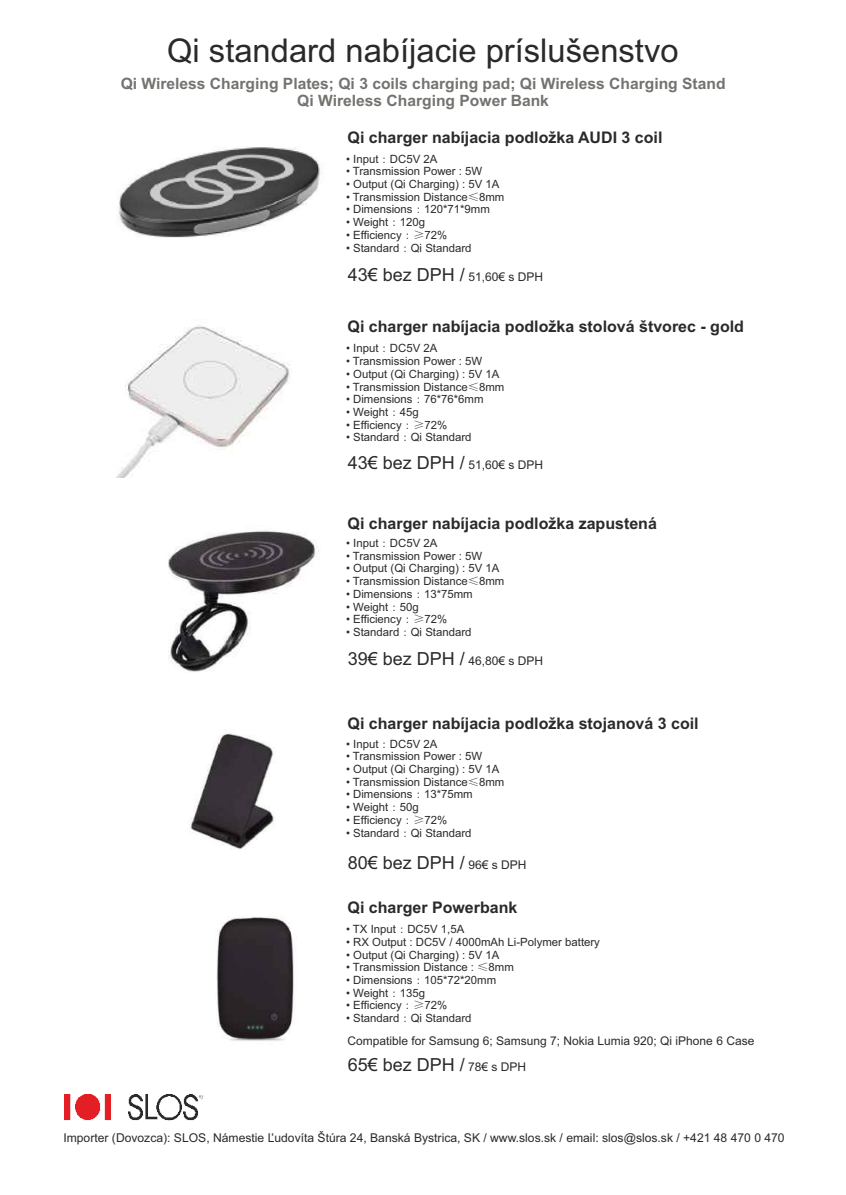
<style>
.page{position:relative;width:846px;height:1195px;background:#fff}
.page>*{position:absolute;margin:0;border:0;box-sizing:border-box;transform-origin:0 0}
.t1{font:32.8px "Arial";color:#2b2929}
.t2{font:18px "Arial";color:#2b2929}
.t3{font:700 16px "Arial";color:#2b2929}
.t4{font:700 15.6px/17.4px "Arial";color:#737370;text-align:center}
.t5{font:12.2px "Arial";color:#2b2929}
.t6{font:12px "Arial";color:#2b2929}
.t7{font:11.4px "Arial";color:#2b2929}
.s1{font-family:"MS Mincho"}
.s2{font-family:"Sim Sun"}
.s3{font-size:12px}
</style>
<div class="page">
<img style="left:64px;top:1094px;width:140px;height:26px">
<img style="left:118px;top:147px;width:203px;height:91px">
<img style="left:117px;top:325px;width:173px;height:152px">
<div style="left:196px;top:369px;width:26px;height:21px;background:#ededed"></div>
<img style="left:168px;top:530px;width:151px;height:142px">
<img style="left:189px;top:733px;width:85px;height:117px">
<img style="left:217px;top:917px;width:77px;height:124px">
<h1 class="t1" style="left:167px;top:38px;width:513px">Qi standard nabíjacie príslušenstvo</h1>
<h3 class="t4" style="left:121px;top:76px;width:606px">Qi Wireless Charging Plates; Qi 3 coils charging pad; Qi Wireless Charging Stand<br>Qi Wireless Charging Power Bank</h3>
<h3 class="t3" style="left:348px;top:131px;width:316px">Qi charger nabíjacia podložka AUDI 3 coil</h3>
<p class="t7" style="left:346px;top:154px;width:93px">• Input<span class="s1">：</span>DC5V 2A</p>
<p class="t7" style="left:346px;top:167px;width:138px">• Transmission Power : 5W</p>
<p class="t7" style="left:346px;top:180px;width:155px">• Output (Qi Charging) : 5V 1A</p>
<p class="t7" style="left:346px;top:192px;width:160px">• Transmission Distance<span class="s2">≤</span>8mm</p>
<p class="t7" style="left:346px;top:205px;width:145px">• Dimensions<span class="s1">：</span>120*71*9mm</p>
<p class="t7" style="left:346px;top:218px;width:81px">• Weight<span class="s1">：</span>120g</p>
<p class="t7" style="left:346px;top:230px;width:103px">• Efficiency<span class="s1">：</span><span class="s2">≥</span>72%</p>
<p class="t7" style="left:346px;top:243px;width:127px">• Standard<span class="s1">：</span>Qi Standard</p>
<h2 class="t2" style="left:348px;top:268px;width:197px">43€ bez DPH / <span class="s3">51,60€ s DPH</span></h2>
<h3 class="t3" style="left:348px;top:321px;width:398px">Qi charger nabíjacia podložka stolová štvorec - gold</h3>
<p class="t7" style="left:346px;top:344px;width:93px">• Input<span class="s1">：</span>DC5V 2A</p>
<p class="t7" style="left:346px;top:357px;width:138px">• Transmission Power : 5W</p>
<p class="t7" style="left:346px;top:369px;width:155px">• Output (Qi Charging) : 5V 1A</p>
<p class="t7" style="left:346px;top:382px;width:160px">• Transmission Distance<span class="s2">≤</span>8mm</p>
<p class="t7" style="left:346px;top:395px;width:139px">• Dimensions<span class="s1">：</span>76*76*6mm</p>
<p class="t7" style="left:346px;top:408px;width:74px">• Weight<span class="s1">：</span>45g</p>
<p class="t7" style="left:346px;top:420px;width:103px">• Efficiency<span class="s1">：</span><span class="s2">≥</span>72%</p>
<p class="t7" style="left:346px;top:433px;width:127px">• Standard<span class="s1">：</span>Qi Standard</p>
<h2 class="t2" style="left:348px;top:455px;width:197px">43€ bez DPH / <span class="s3">51,60€ s DPH</span></h2>
<h3 class="t3" style="left:348px;top:517px;width:311px">Qi charger nabíjacia podložka zapustená</h3>
<p class="t7" style="left:346px;top:538px;width:93px">• Input<span class="s1">：</span>DC5V 2A</p>
<p class="t7" style="left:346px;top:551px;width:138px">• Transmission Power : 5W</p>
<p class="t7" style="left:346px;top:564px;width:155px">• Output (Qi Charging) : 5V 1A</p>
<p class="t7" style="left:346px;top:577px;width:160px">• Transmission Distance<span class="s2">≤</span>8mm</p>
<p class="t7" style="left:346px;top:589px;width:128px">• Dimensions<span class="s1">：</span>13*75mm</p>
<p class="t7" style="left:346px;top:602px;width:74px">• Weight<span class="s1">：</span>50g</p>
<p class="t7" style="left:346px;top:615px;width:103px">• Efficiency<span class="s1">：</span><span class="s2">≥</span>72%</p>
<p class="t7" style="left:346px;top:627px;width:127px">• Standard<span class="s1">：</span>Qi Standard</p>
<h2 class="t2" style="left:348px;top:651px;width:197px">39€ bez DPH / <span class="s3">46,80€ s DPH</span></h2>
<h3 class="t3" style="left:348px;top:717px;width:353px">Qi charger nabíjacia podložka stojanová 3 coil</h3>
<p class="t7" style="left:346px;top:739px;width:93px">• Input<span class="s1">：</span>DC5V 2A</p>
<p class="t7" style="left:346px;top:752px;width:138px">• Transmission Power : 5W</p>
<p class="t7" style="left:346px;top:764px;width:155px">• Output (Qi Charging) : 5V 1A</p>
<p class="t7" style="left:346px;top:777px;width:160px">• Transmission Distance<span class="s2">≤</span>8mm</p>
<p class="t7" style="left:346px;top:790px;width:128px">• Dimensions<span class="s1">：</span>13*75mm</p>
<p class="t7" style="left:346px;top:803px;width:74px">• Weight<span class="s1">：</span>50g</p>
<p class="t7" style="left:346px;top:815px;width:103px">• Efficiency<span class="s1">：</span><span class="s2">≥</span>72%</p>
<p class="t7" style="left:346px;top:828px;width:127px">• Standard<span class="s1">：</span>Qi Standard</p>
<h2 class="t2" style="left:348px;top:855px;width:180px">80€ bez DPH / <span class="s3">96€ s DPH</span></h2>
<h3 class="t3" style="left:348px;top:901px;width:171px">Qi charger Powerbank</h3>
<p class="t7" style="left:346px;top:924px;width:120px">• TX Input<span class="s1">：</span>DC5V 1,5A</p>
<p class="t7" style="left:346px;top:937px;width:255px">• RX Output : DC5V / 4000mAh Li-Polymer battery</p>
<p class="t7" style="left:346px;top:950px;width:155px">• Output (Qi Charging) : 5V 1A</p>
<p class="t7" style="left:346px;top:963px;width:169px">• Transmission Distance : <span class="s2">≤</span>8mm</p>
<p class="t7" style="left:346px;top:975px;width:152px">• Dimensions<span class="s1">：</span>105*72*20mm</p>
<p class="t7" style="left:346px;top:988px;width:81px">• Weight<span class="s1">：</span>135g</p>
<p class="t7" style="left:346px;top:1001px;width:103px">• Efficiency<span class="s1">：</span><span class="s2">≥</span>72%</p>
<p class="t7" style="left:346px;top:1014px;width:127px">• Standard<span class="s1">：</span>Qi Standard</p>
<h2 class="t2" style="left:348px;top:1058px;width:180px">65€ bez DPH / <span class="s3">78€ s DPH</span></h2>
<p class="t6" style="left:347px;top:1036px;width:408px">Compatible for Samsung 6; Samsung 7; Nokia Lumia 920; Qi iPhone 6 Case</p>
<p class="t5" style="left:63px;top:1133px;width:723px">Importer (Dovozca): SLOS, Námestie Ľudovíta Štúra 24, Banská Bystrica, SK / www.slos.sk / email: slos@slos.sk / +421 48 470 0 470</p>
</div>
